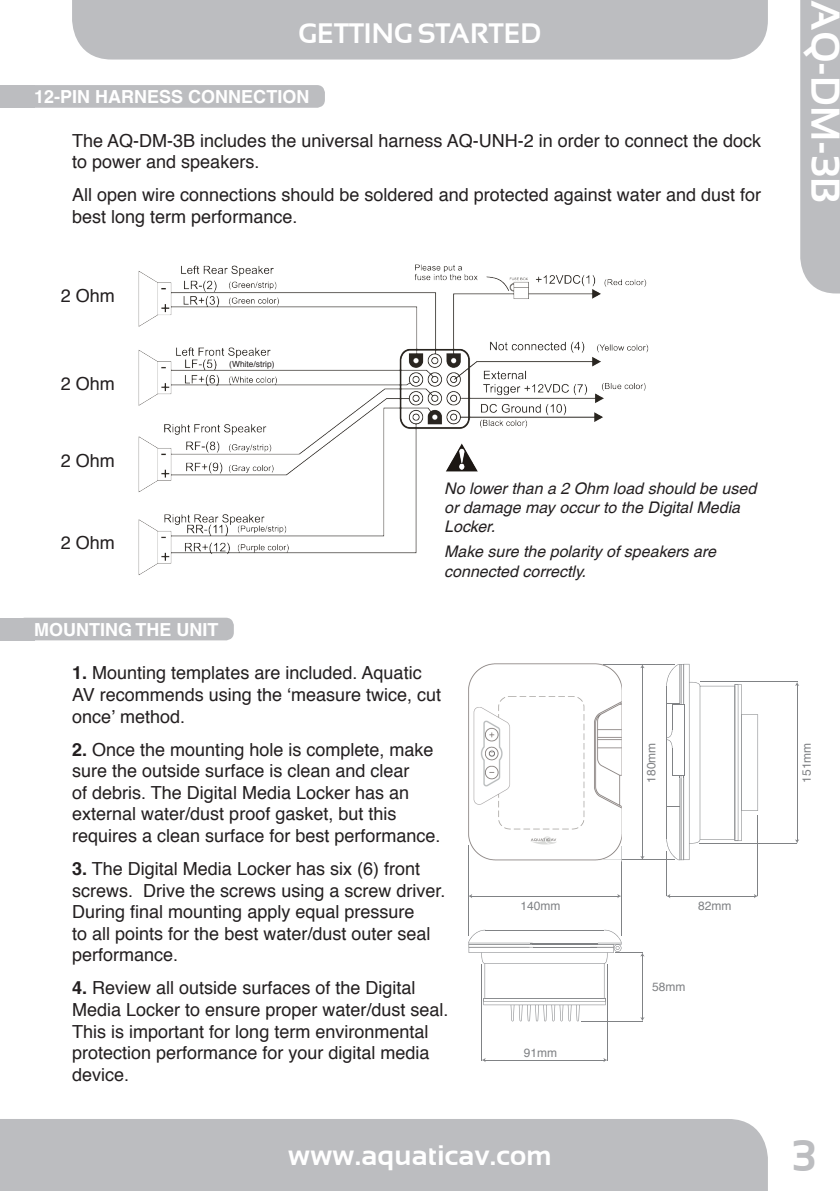
<style>
.page{position:relative;width:840px;height:1191px;background:#fff}
.page>*{position:absolute;margin:0;border:0;box-sizing:border-box;transform-origin:0 0}
.t1{font:700 44px "Sansation";color:#bcbdc0}
.t2{font:700 40px "Sansation";color:#fff}
.t3{font:700 28px "Sansation";letter-spacing:.005em;color:#fff}
.t4{font:18px/21.6px "Helvetica";color:#231f20}
.t5{font:700 18px "Helvetica";color:#fff}
.t6{font:italic 16px/19.2px "Helvetica";color:#231f20}
.t7{font:12px "Helvetica";color:#808285}
.t8{font:8.4px "Helvetica";color:#231f20}
.s1{font-weight:700}
</style>
<div class="page">
<div style="left:0;top:1119px;width:767px;height:72px;background:#bcbdc0"></div>
<div style="left:72px;top:0;width:695px;height:60px;background:#bcbdc0"></div>
<div style="left:800px;top:0;width:39px;height:293px;background:#bcbdc0"></div>
<img style="left:138px;top:264px;width:511px;height:311px">
<div style="left:437px;top:434px;width:281px;height:130px;background:#fff"></div>
<div style="left:444px;top:482px;width:323px;height:94px;background:#fff"></div>
<img style="left:446px;top:443px;width:32px;height:29px">
<svg style="left:485px;top:663px;width:314px;height:399px"></svg>
<hr style="left:602px;top:664px;width:72px;height:1px;background:#808285">
<hr style="left:603px;top:860px;width:71px;height:1px;background:#808285">
<hr style="left:642px;top:667px;width:1px;height:190px;background:#808285">
<svg style="left:640px;top:856px;width:4px;height:4px"></svg>
<hr style="left:468px;top:846px;width:1px;height:50px;background:#808285">
<hr style="left:620px;top:846px;width:1px;height:50px;background:#808285">
<hr style="left:468px;top:896px;width:1px;height:40px;background:#808285">
<hr style="left:620px;top:896px;width:1px;height:40px;background:#808285">
<hr style="left:471px;top:896px;width:147px;height:1px;background:#808285">
<svg style="left:617px;top:894px;width:4px;height:4px"></svg>
<hr style="left:666px;top:851px;width:1px;height:45px;background:#808285">
<hr style="left:757px;top:815px;width:1px;height:81px;background:#808285">
<hr style="left:668px;top:896px;width:86px;height:1px;background:#808285">
<svg style="left:753px;top:894px;width:4px;height:4px"></svg>
<svg style="left:666px;top:894px;width:4px;height:4px"></svg>
<hr style="left:699px;top:843px;width:97px;height:1px;background:#808285">
<hr style="left:699px;top:682px;width:97px;height:1px;background:#808285">
<hr style="left:796px;top:684px;width:1px;height:156px;background:#808285">
<svg style="left:794px;top:682px;width:4px;height:4px"></svg>
<svg style="left:794px;top:839px;width:4px;height:4px"></svg>
<hr style="left:481px;top:963px;width:1px;height:97px;background:#808285">
<hr style="left:607px;top:963px;width:1px;height:97px;background:#808285">
<hr style="left:484px;top:1060px;width:120px;height:1px;background:#808285">
<svg style="left:603px;top:1057px;width:4px;height:5px"></svg>
<hr style="left:581px;top:1021px;width:61px;height:1px;background:#808285">
<svg style="left:468px;top:929px;width:176px;height:92px"></svg>
<img style="left:468px;top:663px;width:153px;height:198px">
<svg style="left:602px;top:664px;width:19px;height:1px"></svg>
<svg style="left:468px;top:846px;width:1px;height:15px"></svg>
<svg style="left:603px;top:846px;width:18px;height:15px"></svg>
<div style="left:17px;top:85px;width:308px;height:23px;background:#bcbdc0;border-radius:8px"></div>
<div style="left:0;top:85px;width:34px;height:23px;background:#bcbdc0"></div>
<div style="left:17px;top:617px;width:217px;height:23px;background:#bcbdc0;border-radius:8px"></div>
<div style="left:0;top:617px;width:34px;height:23px;background:#bcbdc0"></div>
<h3 class="t3" style="left:298px;top:17px;width:245px">GETTING STARTED</h3>
<p class="t5" style="left:34px;top:86px;width:37px">12-PIN</p>
<p class="t5" style="left:95px;top:86px;width:14px">HARNESS</p>
<p class="t5" style="left:188px;top:86px;width:13px">CONNECTION</p>
<p class="t4" style="left:72px;top:130px;width:690px">The AQ-DM-3B includes the universal harness AQ-UNH-2 in order to connect the dock to power and speakers.</p>
<p class="t4" style="left:72px;top:185px;width:690px">All open wire connections should be soldered and protected against water and dust for best long term performance.</p>
<p class="t4" style="left:61px;top:285px;width:56px">2 Ohm</p>
<p class="t4" style="left:61px;top:373px;width:56px">2 Ohm</p>
<p class="t4" style="left:61px;top:450px;width:56px">2 Ohm</p>
<p class="t4" style="left:61px;top:532px;width:56px">2 Ohm</p>
<p class="t8" style="left:229px;top:357px;width:47px">(White/strip)</p>
<p class="t5" style="left:34px;top:618px;width:13px">MOUNTIN</p>
<p class="t5" style="left:118px;top:618px;width:30px">G THE</p>
<p class="t5" style="left:176px;top:618px;width:12px">UNIT</p>
<p class="t6" style="left:444px;top:479px;width:313px">No lower than a 2 Ohm load should be used or damage may occur to the Digital Media<br>Locker.</p>
<p class="t6" style="left:444px;top:542px;width:273px">Make sure the polarity of speakers are connected correctly.</p>
<h2 class="t2" style="left:847px;top:0;width:204px;rotate:90deg">AQ-DM-3B</h2>
<p class="t4" style="left:72px;top:663px;width:370px"><span class="s1">1.</span> Mounting templates are included. Aquatic<br>AV recommends using the ‘measure twice, cut once’ method.</p>
<p class="t4" style="left:72px;top:739px;width:370px"><span class="s1">2.</span> Once the mounting hole is complete, make sure the outside surface is clean and clear<br>of debris. The Digital Media Locker has an external water/dust proof gasket, but this requires a clean surface for best performance.</p>
<p class="t4" style="left:72px;top:858px;width:375px"><span class="s1">3.</span> The Digital Media Locker has six (6) front screws. Drive the screws using a screw driver.<br>During final mounting apply equal pressure<br>to all points for the best water/dust outer seal performance.</p>
<p class="t4" style="left:72px;top:977px;width:378px"><span class="s1">4.</span> Review all outside surfaces of the Digital Media Locker to ensure proper water/dust seal.<br>This is important for long term environmental protection performance for your digital media device.</p>
<p class="t7" style="left:641px;top:782px;width:42px;rotate:-90deg">180mm</p>
<p class="t7" style="left:797px;top:782px;width:42px;rotate:-90deg">151mm</p>
<p class="t7" style="left:520px;top:896px;width:42px">140mm</p>
<p class="t7" style="left:697px;top:896px;width:35px">82mm</p>
<p class="t7" style="left:523px;top:1043px;width:35px">91mm</p>
<p class="t7" style="left:652px;top:978px;width:35px">58mm</p>
<h3 class="t3" style="left:288px;top:1139px;width:265px">www.aquaticav.com</h3>
<h1 class="t1" style="left:791px;top:1130px;width:25px">3</h1>
</div>
